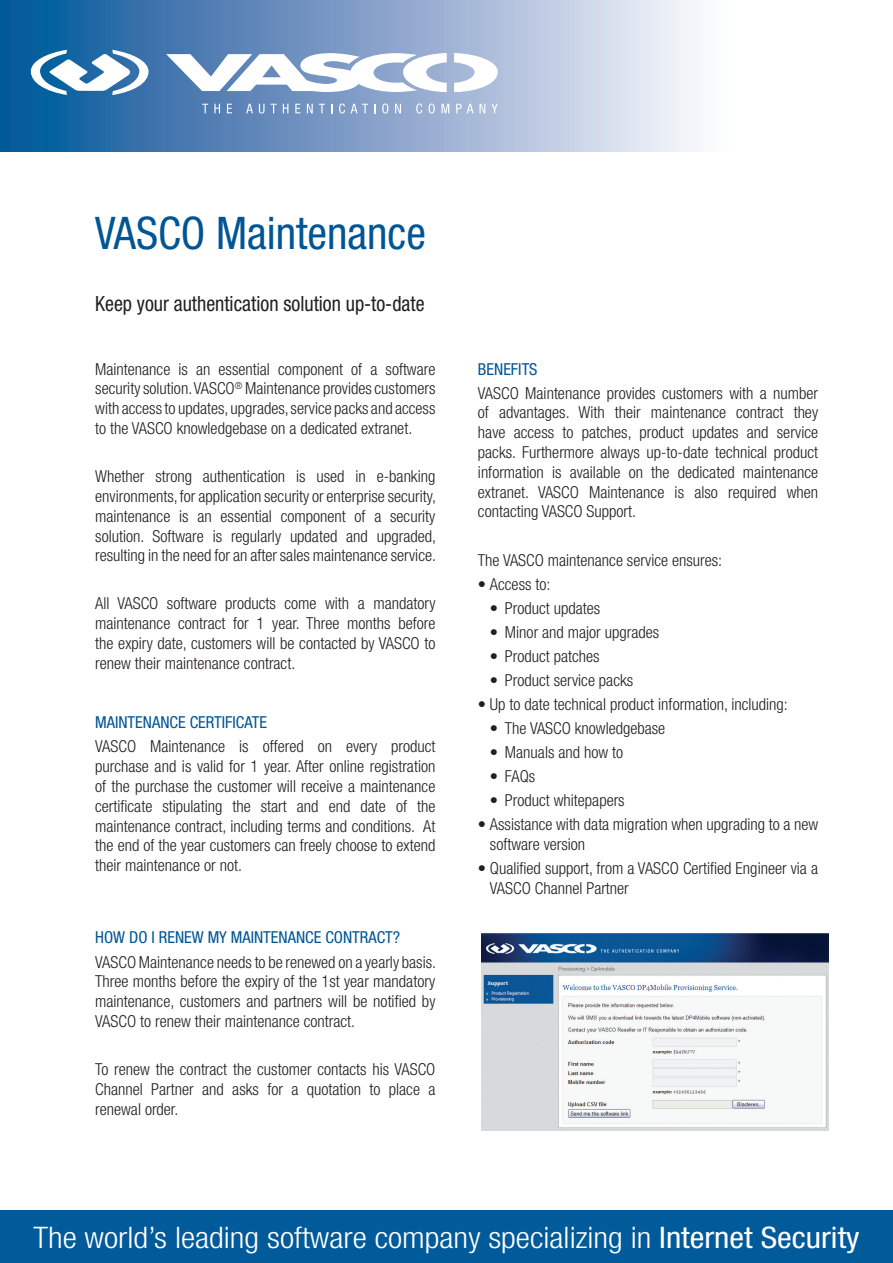
<style>
.page{position:relative;width:893px;height:1263px;background:#fff}
.page>*{position:absolute;margin:0;border:0;box-sizing:border-box;transform-origin:0 0}
.Tab_1_Titre{font:condensed 45px "Helvetica Neue";color:#005595}
.t1{font:300 condensed 29.7px "Helvetica Neue";color:#fff;scale:1.11 1}
.Tab_1_Titre-2{font:condensed 21px "Helvetica Neue";color:#231f20;scale:.95 1}
.t2{font:300 condensed 16.5px/19.8px "Helvetica Neue";color:#231f20;text-align:justify}
.t3{font:condensed 16.5px "Helvetica Neue";color:#005595}
.s1{font-weight:400}
</style>
<div class="page">
<div style="left:0;top:1211px;width:893px;height:52px;background:#015a99"></div>
<svg style="left:0;top:0;width:696px;height:152px"></svg>
<svg style="left:454px;top:53px;width:44px;height:39px"></svg>
<svg style="left:166px;top:53px;width:281px;height:39px"></svg>
<svg style="left:202px;top:104px;width:6px;height:9px"></svg>
<svg style="left:214px;top:104px;width:6px;height:9px"></svg>
<svg style="left:227px;top:104px;width:5px;height:9px"></svg>
<svg style="left:246px;top:104px;width:7px;height:9px"></svg>
<svg style="left:259px;top:104px;width:5px;height:10px"></svg>
<svg style="left:271px;top:104px;width:6px;height:9px"></svg>
<svg style="left:283px;top:104px;width:5px;height:9px"></svg>
<svg style="left:295px;top:104px;width:5px;height:9px"></svg>
<svg style="left:307px;top:104px;width:6px;height:9px"></svg>
<svg style="left:319px;top:104px;width:6px;height:9px"></svg>
<svg style="left:339px;top:104px;width:6px;height:10px"></svg>
<svg style="left:351px;top:104px;width:17px;height:9px"></svg>
<svg style="left:382px;top:104px;width:6px;height:10px"></svg>
<svg style="left:395px;top:104px;width:6px;height:9px"></svg>
<svg style="left:416px;top:104px;width:6px;height:10px"></svg>
<svg style="left:429px;top:104px;width:6px;height:10px"></svg>
<svg style="left:441px;top:104px;width:8px;height:9px"></svg>
<svg style="left:456px;top:104px;width:17px;height:9px"></svg>
<svg style="left:479px;top:104px;width:6px;height:9px"></svg>
<svg style="left:491px;top:104px;width:7px;height:9px"></svg>
<svg style="left:31px;top:50px;width:118px;height:45px"></svg>
<img style="left:481px;top:933px;width:348px;height:197px">
<p class="Tab_1_Titre" style="left:95px;top:207px;width:332px">VASCO Maintenance</p>
<p class="Tab_1_Titre-2" style="left:95px;top:291px;width:348px">Keep your authentication solution up-to-date</p>
<p class="t2" style="left:95px;top:359px;width:342px">Maintenance is an essential component of a software security solution. VASCO<sup>®</sup> Maintenance provides customers with access to updates, upgrades, service packs and access to the VASCO knowledgebase on a dedicated extranet.</p>
<p class="t2" style="left:95px;top:466px;width:342px">Whether strong authentication is used in e-banking environments, for application security or enterprise security, maintenance is an essential component of a security solution. Software is regularly updated and upgraded, resulting in the need for an after sales maintenance service.</p>
<p class="t2" style="left:95px;top:593px;width:342px">All VASCO software products come with a mandatory maintenance contract for 1 year. Three months before the expiry date, customers will be contacted by VASCO to renew their maintenance contract.</p>
<p class="t3" style="left:95px;top:713px;width:173px">MAINTENANCE CERTIFICATE</p>
<p class="t2" style="left:95px;top:737px;width:342px">VASCO Maintenance is offered on every product purchase and is valid for 1 year. After online registration of the purchase the customer will receive a maintenance certificate stipulating the start and end date of the maintenance contract, including terms and conditions. At the end of the year customers can freely choose to extend their maintenance or not.</p>
<p class="t3" style="left:95px;top:928px;width:306px">HOW DO I RENEW MY MAINTENANCE CONTRACT?</p>
<p class="t2" style="left:95px;top:952px;width:342px">VASCO Maintenance needs to be renewed on a yearly basis.<br>Three months before the expiry of the 1st year mandatory maintenance, customers and partners will be notified by VASCO to renew their maintenance contract.</p>
<p class="t2" style="left:95px;top:1059px;width:342px">To renew the contract the customer contacts his VASCO Channel Partner and asks for a quotation to place a renewal order.</p>
<p class="t3" style="left:478px;top:359px;width:61px">BENEFITS</p>
<p class="t2" style="left:478px;top:383px;width:342px">VASCO Maintenance provides customers with a number of advantages. With their maintenance contract they have access to patches, product updates and service packs. Furthermore always up-to-date technical product information is available on the dedicated maintenance extranet. VASCO Maintenance is also required when contacting VASCO Support.</p>
<p class="t2" style="left:478px;top:550px;width:246px">The VASCO maintenance service ensures:</p>
<p class="t2" style="left:478px;top:574px;width:74px"><span class="s1">•</span> Access to:</p>
<p class="t2" style="left:490px;top:598px;width:112px"><span class="s1">•</span> Product updates</p>
<p class="t2" style="left:490px;top:622px;width:171px"><span class="s1">•</span> Minor and major upgrades</p>
<p class="t2" style="left:490px;top:646px;width:111px"><span class="s1">•</span> Product patches</p>
<p class="t2" style="left:490px;top:670px;width:145px"><span class="s1">•</span> Product service packs</p>
<p class="t2" style="left:478px;top:694px;width:311px"><span class="s1">•</span> Up to date technical product information, including:</p>
<p class="t2" style="left:490px;top:718px;width:177px"><span class="s1">•</span> The VASCO knowledgebase</p>
<p class="t2" style="left:490px;top:742px;width:135px"><span class="s1">•</span> Manuals and how to</p>
<p class="t2" style="left:490px;top:766px;width:47px"><span class="s1">•</span> FAQs</p>
<p class="t2" style="left:490px;top:790px;width:136px"><span class="s1">•</span> Product whitepapers</p>
<p class="t2" style="left:490px;top:814px;width:330px;text-indent:-12px"><span class="s1">•</span> Assistance with data migration when upgrading to a new software version</p>
<p class="t2" style="left:490px;top:858px;width:330px;text-indent:-12px"><span class="s1">•</span> Qualified support, from a VASCO Certified Engineer via a<br>VASCO Channel Partner</p>
<p class="t1" style="left:33px;top:1220px;width:746px">The world’s leading software company specializing in <span class="s1">Internet Security</span></p>
</div>
